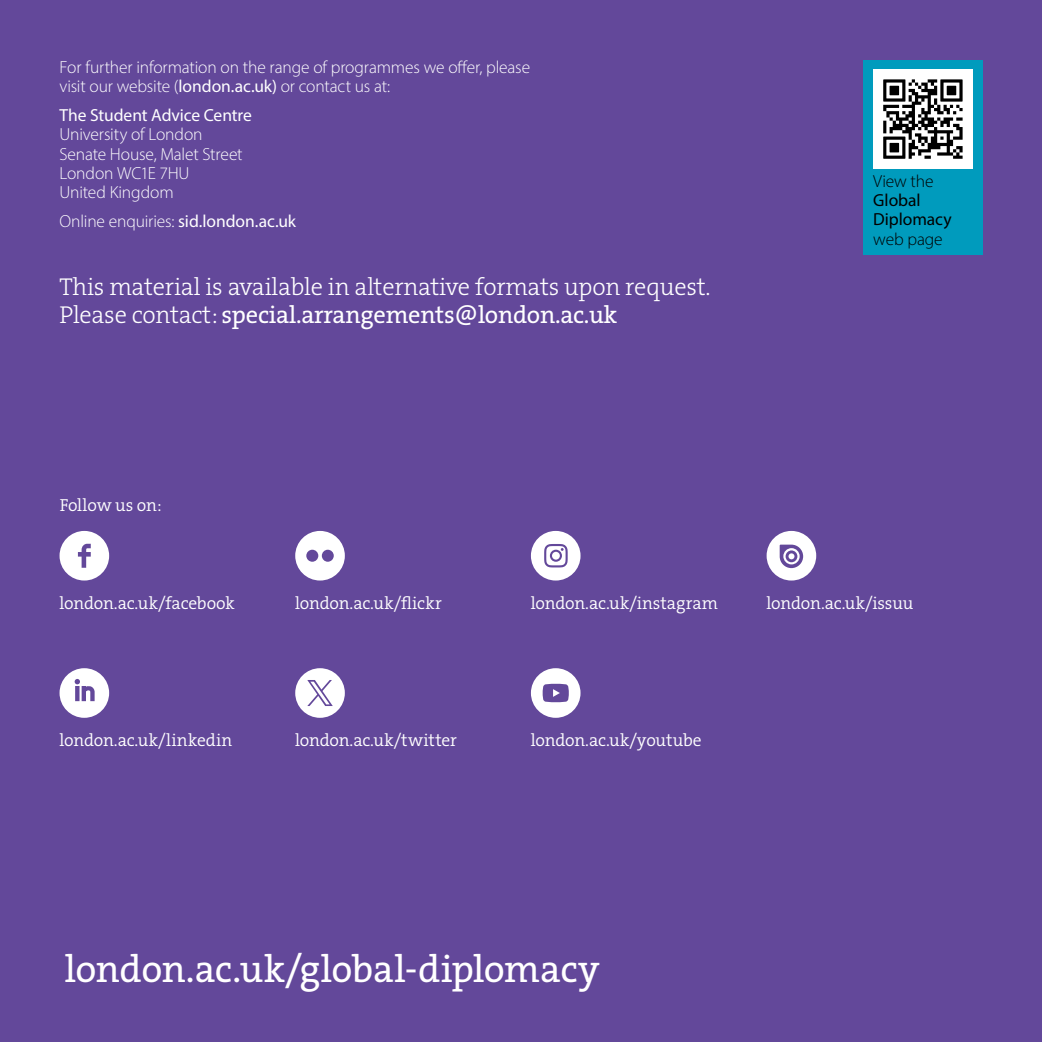
<style>
.page{position:relative;width:1042px;height:1042px;background:#63489a}
.page>*{position:absolute;margin:0;border:0;box-sizing:border-box;transform-origin:0 0}
.BC__website{font:38.5px "The Serif HP5 Plain";letter-spacing:-.01em;color:#fff}
.BC__special_arrangments_text{font:24.5px/28px "The Serif HP3 Lig";letter-spacing:-.01em;color:#fff}
.P__body_copy{font:300 17.5px/19.2px "Myriad Pro";letter-spacing:-.01em;color:#fff}
.BC__social_media{font:17.5px "The Serif HP4 Se Lig";letter-spacing:-.01em;color:#fff}
.t1{font:17.5px/19.2px "Myriad Pro";letter-spacing:-.005em;color:#000}
.t2{font:300 17.5px "Myriad Pro";letter-spacing:-.005em;color:#000}
.s1{font-weight:400}
.s2{font-family:"The Serif HP5 Plain"}
</style>
<div class="page">
<div style="left:863px;top:60px;width:119px;height:194px;background:#009bbd"></div>
<div style="left:873px;top:69px;width:99px;height:100px;background:#fff"></div>
<svg style="left:883px;top:79px;width:79px;height:80px"></svg>
<svg style="left:60px;top:668px;width:49px;height:50px"></svg>
<svg style="left:295px;top:668px;width:50px;height:50px"></svg>
<svg style="left:531px;top:668px;width:49px;height:50px"></svg>
<svg style="left:60px;top:531px;width:49px;height:49px"></svg>
<svg style="left:295px;top:531px;width:50px;height:49px"></svg>
<svg style="left:531px;top:531px;width:49px;height:49px"></svg>
<svg style="left:766px;top:531px;width:50px;height:49px"></svg>
<p class="P__body_copy" style="left:60px;top:57px;width:472px">For further information on the range of programmes we offer, please visit our website (<span class="s1">london.ac.uk)</span> or contact us at:</p>
<p class="P__body_copy" style="left:60px;top:105px;width:194px"><span class="s1">The Student Advice Centre<br></span>University of London<br>Senate House, Malet Street<br>London WC1E 7HU<br>United Kingdom</p>
<p class="P__body_copy" style="left:60px;top:212px;width:238px">Online enquiries: <span class="s1">sid.london.ac.uk</span></p>
<p class="BC__special_arrangments_text" style="left:60px;top:273px;width:653px">This material is available in alternative formats upon request.<br>Please contact: <span class="s2">special.arrangements@london.ac.uk</span></p>
<p class="BC__social_media" style="left:60px;top:494px;width:103px">Follow us on:</p>
<p class="t2" style="left:873px;top:170px;width:62px">View the</p>
<p class="t1" style="left:873px;top:190px;width:80px">Global<br>Diplomacy</p>
<p class="t2" style="left:873px;top:228px;width:71px">web page</p>
<p class="BC__social_media" style="left:60px;top:592px;width:177px">london.ac.uk/facebook</p>
<p class="BC__social_media" style="left:295px;top:592px;width:148px">london.ac.uk/flickr</p>
<p class="BC__social_media" style="left:531px;top:592px;width:189px">london.ac.uk/instagram</p>
<p class="BC__social_media" style="left:766px;top:592px;width:148px">london.ac.uk/issuu</p>
<p class="BC__social_media" style="left:60px;top:729px;width:174px">london.ac.uk/linkedin</p>
<p class="BC__social_media" style="left:295px;top:729px;width:163px">london.ac.uk/twitter</p>
<p class="BC__social_media" style="left:531px;top:729px;width:172px">london.ac.uk/youtube</p>
<p class="BC__website" style="left:65px;top:944px;width:536px">london.ac.uk/global-diplomacy</p>
</div>
